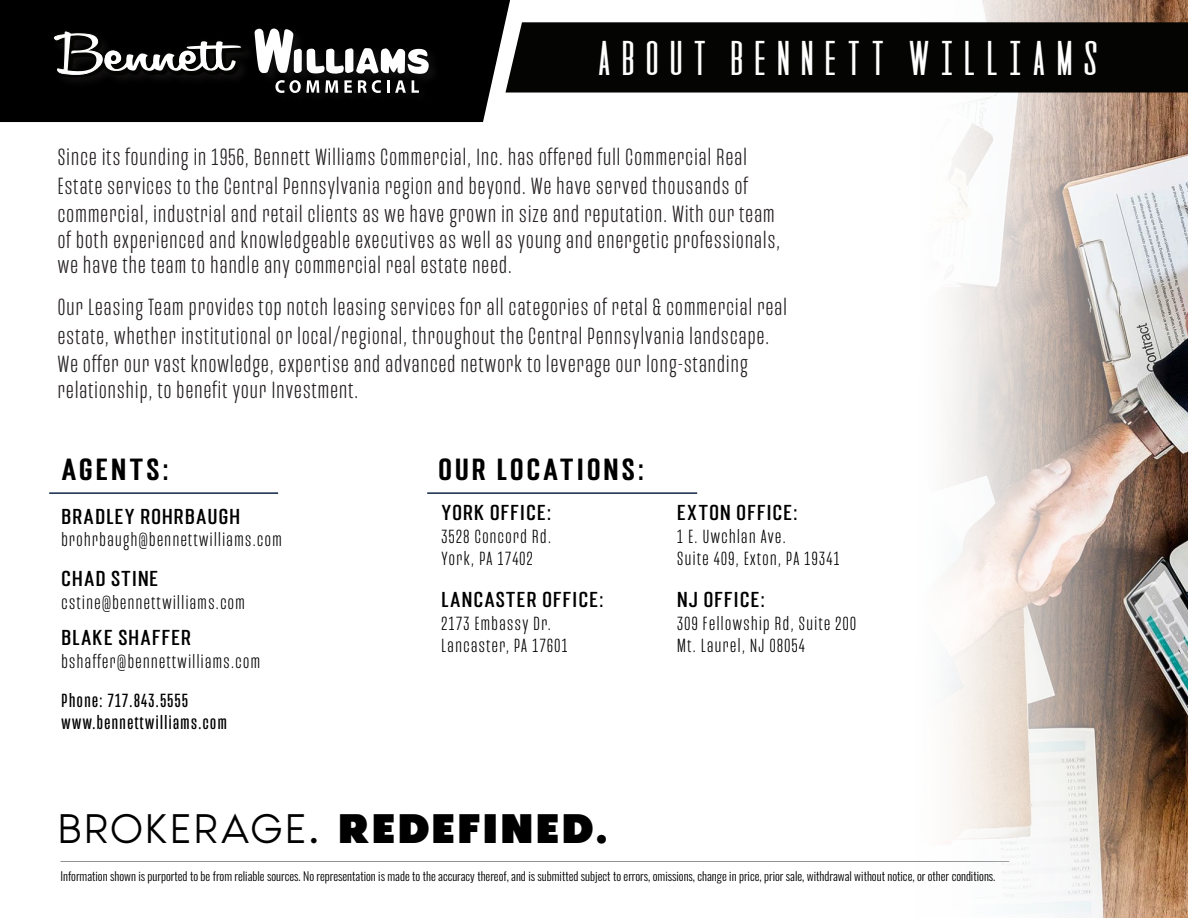
<style>
.page{position:relative;width:1188px;height:918px;background:#fff}
.page>*{position:absolute;margin:0;border:0;box-sizing:border-box;transform-origin:0 0}
.t1{font:300 42.9px "Noir Pro";letter-spacing:.05em;color:#000}
.t2{font:42px "Gatsby";letter-spacing:.01em;color:#fff}
.t3{font:700 25.5px "Mostin";letter-spacing:.125em;color:#000}
.t4{font:300 24px/28.5px "Mongoose";letter-spacing:.05em;color:#231f20}
.t5{font:300 19.5px "Mongoose";letter-spacing:.075em;color:#000}
.t6{font:19.5px "Mongoose";letter-spacing:.075em;color:#000}
.t7{font:500 18px "Mostin";letter-spacing:.075em;color:#000}
.t8{font:300 12px "Oswald";color:#000}
.s1{font-weight:800}
</style>
<div class="page">
<hr style="left:60px;top:861px;width:949px;height:1px;background:#231f20">
<hr style="left:49px;top:492px;width:229px;height:2px;background:#10264a">
<hr style="left:427px;top:492px;width:270px;height:2px;background:#10264a">
<svg style="left:791px;top:0;width:397px;height:918px"></svg>
<div style="left:510px;top:22px;width:678px;height:71px;background:#040503"></div>
<div style="left:0;top:0;width:510px;height:122px;background:#000"></div>
<div style="left:51px;top:27px;width:391px;height:77px;background:#000"></div>
<svg style="left:54px;top:31px;width:192px;height:46px"></svg>
<svg style="left:255px;top:29px;width:175px;height:64px"></svg>
<p class="t2" style="left:592px;top:36px;width:512px">ABOUT BENNETT WILLIAMS</p>
<p class="t4" style="left:58px;top:143px;width:718px">Since its founding in 1956, Bennett Williams Commercial, Inc. has offered full Commercial Real<br>Estate services to the Central Pennsylvania region and beyond. We have served thousands of commercial, industrial and retail clients as we have grown in size and reputation. With our team</p>
<p class="t4" style="left:58px;top:227px;width:724px;line-height:25.5px">of both experienced and knowledgeable executives as well as young and energetic professionals, we have the team to handle any commercial real estate need.</p>
<p class="t4" style="left:58px;top:293px;width:731px">Our Leasing Team provides top notch leasing services for all categories of retal &amp; commercial real estate, whether institutional or local/regional, throughout the Central Pennsylvania landscape.<br>We offer our vast knowledge, expertise and advanced network to leverage our long-standing</p>
<p class="t4" style="left:58px;top:376px;width:302px">relationship, to benefit your Investment.</p>
<p class="t3" style="left:62px;top:452px;width:108px">AGENTS:</p>
<p class="t3" style="left:438px;top:452px;width:207px">OUR LOCATIONS:</p>
<p class="t7" style="left:62px;top:504px;width:180px">BRADLEY ROHRBAUGH</p>
<p class="t5" style="left:62px;top:528px;width:222px">brohrbaugh@bennettwilliams.com</p>
<p class="t7" style="left:442px;top:501px;width:111px">YORK OFFICE:</p>
<p class="t5" style="left:442px;top:525px;width:111px">3528 Concord Rd.</p>
<p class="t5" style="left:442px;top:548px;width:93px">York, PA 17402</p>
<p class="t7" style="left:62px;top:566px;width:98px">CHAD STINE</p>
<p class="t5" style="left:62px;top:591px;width:185px">cstine@bennettwilliams.com</p>
<p class="t7" style="left:62px;top:625px;width:131px">BLAKE SHAFFER</p>
<p class="t5" style="left:62px;top:650px;width:200px">bshaffer@bennettwilliams.com</p>
<p class="t6" style="left:62px;top:689px;width:128px">Phone: 717.843.5555</p>
<p class="t6" style="left:62px;top:711px;width:167px">www.bennettwilliams.com</p>
<p class="t7" style="left:442px;top:587px;width:163px">LANCASTER OFFICE:</p>
<p class="t5" style="left:442px;top:612px;width:111px">2173 Embassy Dr.</p>
<p class="t5" style="left:442px;top:634px;width:127px">Lancaster, PA 17601</p>
<p class="t1" style="left:58px;top:796px;width:551px">BROKERAGE. <span class="s1">REDEFINED.</span></p>
<p class="t7" style="left:677px;top:501px;width:122px">EXTON OFFICE:</p>
<p class="t5" style="left:677px;top:525px;width:110px">1 E. Uwchlan Ave.</p>
<p class="t5" style="left:677px;top:548px;width:164px">Suite 409, Exton, PA 19341</p>
<p class="t7" style="left:677px;top:587px;width:89px">NJ OFFICE:</p>
<p class="t5" style="left:677px;top:612px;width:180px">309 Fellowship Rd, Suite 200</p>
<p class="t5" style="left:677px;top:634px;width:129px">Mt. Laurel, NJ 08054</p>
<p class="t8" style="left:60px;top:868px;width:936px">Information shown is purported to be from reliable sources. No representation is made to the accuracy thereof, and is submitted subject to errors, omissions, change in price, prior sale, withdrawal without notice, or other conditions.</p>
</div>
